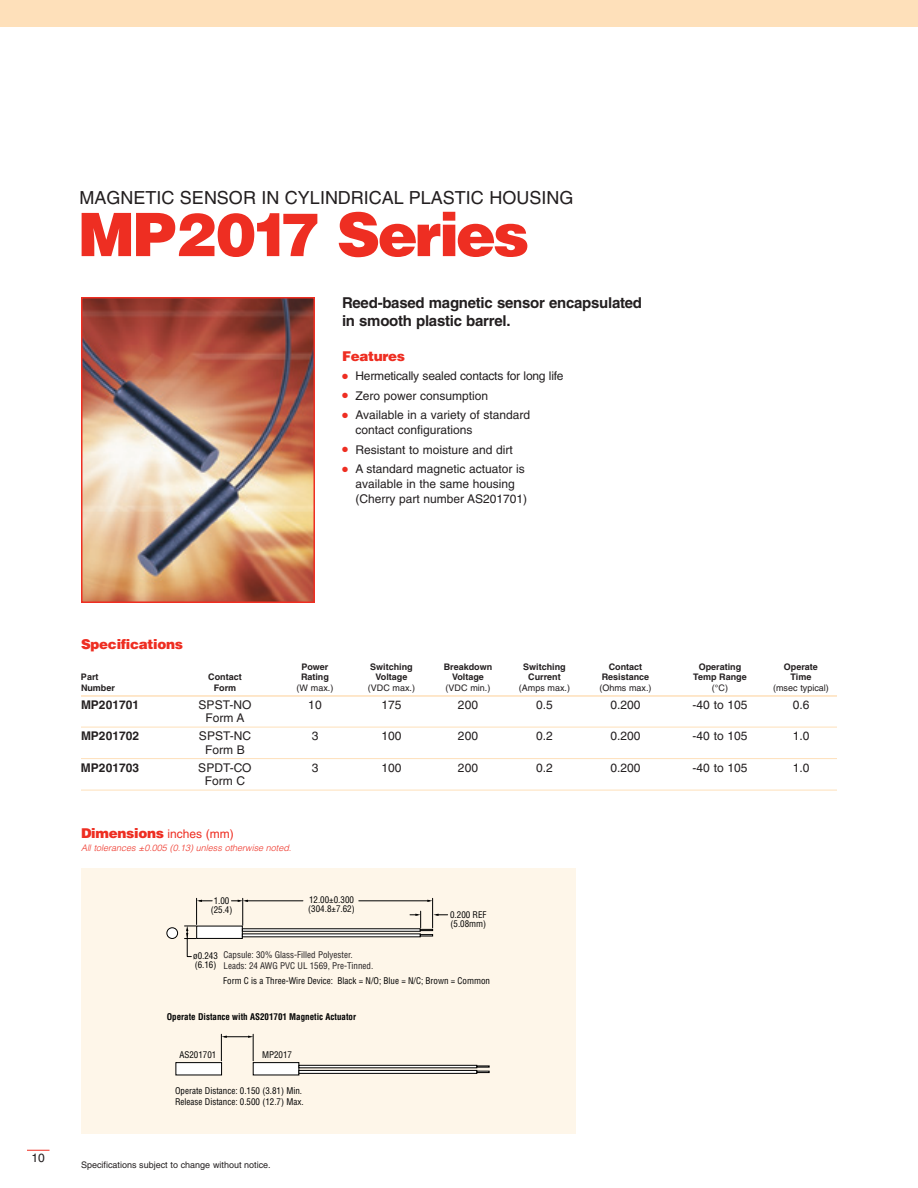
<style>
.page{position:relative;width:918px;height:1188px;background:#fff}
.page>*{position:absolute;margin:0;border:0;box-sizing:border-box;transform-origin:0 0}
.t1{font:900 60px "Helvetica";letter-spacing:-.045em;color:#ee2e22}
.t2{font:18px "Helvetica";color:#231f20}
.t3{font:700 15px/18px "Helvetica";letter-spacing:-.015em;color:#231f20}
.t4{font:900 13.5px "Helvetica";letter-spacing:-.02em;color:#ee2e22}
.t5{font:12px/19.5px "Helvetica";color:#231f20}
.t6{font:700 12px "Helvetica";color:#231f20}
.t7{font:condensed 9px/9px "Helvetica";color:#000}
.t8{font:700 9px "Helvetica";color:#231f20}
.t9{font:9px "Helvetica";color:#231f20}
.t10{font:condensed 9px/10.5px "Helvetica";color:#231f20}
.t11{font:italic 300 9px "Helvetica";color:#ee2e22}
.t12{font:700 condensed 9px "Helvetica";color:#000}
.s1{font-weight:400;font-size:12px}
</style>
<div class="page">
<div style="left:0;top:0;width:918px;height:27px;background:#fee0ba"></div>
<svg style="left:27px;top:1150px;width:23px;height:1px"></svg>
<img style="left:84px;top:300px;width:228px;height:300px">
<div style="left:81px;top:297px;width:234px;height:306px;border:2px solid #ee2e22"></div>
<hr style="left:81px;top:695px;width:756px;height:2px;background:#fee0ba">
<hr style="left:81px;top:727px;width:756px;height:1px;background:#fee0ba">
<hr style="left:81px;top:758px;width:756px;height:1px;background:#fee0ba">
<hr style="left:81px;top:790px;width:756px;height:1px;background:#fee0ba">
<div style="left:81px;top:868px;width:495px;height:266px;background:#fef6e9"></div>
<svg style="left:221px;top:1034px;width:33px;height:27px"></svg>
<div style="left:167px;top:927px;width:11px;height:12px;background:#fff;border:1px solid #000;border-radius:50%"></div>
<svg style="left:184px;top:898px;width:64px;height:59px"></svg>
<hr style="left:246px;top:901px;width:57px;height:1px;background:#000">
<hr style="left:432px;top:898px;width:1px;height:30px;background:#000">
<hr style="left:359px;top:901px;width:70px;height:1px;background:#000">
<svg style="left:242px;top:928px;width:168px;height:4px"></svg>
<hr style="left:242px;top:934px;width:179px;height:3px;background:#fff">
<svg style="left:410px;top:911px;width:38px;height:25px"></svg>
<div style="left:176px;top:1062px;width:46px;height:13px;background:#fff;border:1px solid #000"></div>
<div style="left:253px;top:1062px;width:46px;height:13px;background:#fff;border:1px solid #000"></div>
<div style="left:299px;top:1065px;width:178px;height:3px;background:#fff;border:1px solid #000"></div>
<svg style="left:299px;top:1070px;width:178px;height:4px"></svg>
<svg style="left:476px;top:1066px;width:14px;height:7px"></svg>
<h2 class="t2" style="left:80px;top:191px;width:495px">MAGNETIC SENSOR IN CYLINDRICAL PLASTIC HOUSING</h2>
<h1 class="t1" style="left:78px;top:213px;width:453px">MP2017 Series</h1>
<p class="t3" style="left:342px;top:295px;width:302px">Reed-based magnetic sensor encapsulated in smooth plastic barrel.</p>
<p class="t4" style="left:342px;top:351px;width:65px">Features</p>
<p class="t5" style="left:356px;top:367px;width:210px">Hermetically sealed contacts for long life<br>Zero power consumption<br>Available in a variety of standard</p>
<p class="t5" style="left:356px;top:421px;width:171px">contact configurations<br>Resistant to moisture and dirt<br>A standard magnetic actuator is</p>
<p class="t5" style="left:356px;top:478px;width:173px;line-height:15px">available in the same housing (Cherry part number AS201701)</p>
<p class="t5" style="left:32px;top:1149px;width:15px">10</p>
<p class="t4" style="left:81px;top:639px;width:104px">Specifications</p>
<p class="t8" style="left:301px;top:663px;width:29px">Power</p>
<p class="t8" style="left:370px;top:663px;width:44px">Switching</p>
<p class="t8" style="left:444px;top:663px;width:50px">Breakdown</p>
<p class="t8" style="left:523px;top:663px;width:44px">Switching</p>
<p class="t8" style="left:609px;top:663px;width:35px">Contact</p>
<p class="t8" style="left:699px;top:663px;width:44px">Operating</p>
<p class="t8" style="left:784px;top:663px;width:36px">Operate</p>
<p class="t8" style="left:81px;top:674px;width:19px">Part</p>
<p class="t8" style="left:208px;top:674px;width:35px">Contact</p>
<p class="t8" style="left:301px;top:674px;width:29px">Rating</p>
<p class="t8" style="left:376px;top:674px;width:33px">Voltage</p>
<p class="t8" style="left:452px;top:674px;width:33px">Voltage</p>
<p class="t8" style="left:528px;top:674px;width:34px">Current</p>
<p class="t8" style="left:602px;top:674px;width:49px">Resistance</p>
<p class="t8" style="left:693px;top:674px;width:55px">Temp Range</p>
<p class="t8" style="left:791px;top:674px;width:22px">Time</p>
<p class="t8" style="left:81px;top:684px;width:35px">Number</p>
<p class="t8" style="left:214px;top:684px;width:24px">Form</p>
<p class="t9" style="left:297px;top:684px;width:38px">(W max.)</p>
<p class="t9" style="left:368px;top:684px;width:49px">(VDC max.)</p>
<p class="t9" style="left:446px;top:684px;width:46px">(VDC min.)</p>
<p class="t9" style="left:519px;top:684px;width:53px">(Amps max.)</p>
<p class="t9" style="left:599px;top:684px;width:54px">(Ohms max.)</p>
<p class="t9" style="left:712px;top:684px;width:18px">(°C)</p>
<p class="t9" style="left:773px;top:684px;width:57px">(msec typical)</p>
<p class="t6" style="left:81px;top:700px;width:60px">MP201701</p>
<p class="t5" style="left:199px;top:696px;width:54px">SPST-NO</p>
<p class="t5" style="left:308px;top:696px;width:15px">10</p>
<p class="t5" style="left:381px;top:696px;width:22px">175</p>
<p class="t5" style="left:458px;top:696px;width:22px">200</p>
<p class="t5" style="left:536px;top:696px;width:18px">0.5</p>
<p class="t5" style="left:610px;top:696px;width:32px">0.200</p>
<p class="t5" style="left:693px;top:696px;width:56px">-40 to 105</p>
<p class="t5" style="left:793px;top:696px;width:18px">0.6</p>
<p class="t5" style="left:206px;top:709px;width:40px">Form A</p>
<p class="t6" style="left:81px;top:732px;width:60px">MP201702</p>
<p class="t5" style="left:199px;top:727px;width:54px">SPST-NC</p>
<p class="t5" style="left:312px;top:727px;width:8px">3</p>
<p class="t5" style="left:381px;top:727px;width:22px">100</p>
<p class="t5" style="left:458px;top:727px;width:22px">200</p>
<p class="t5" style="left:536px;top:727px;width:18px">0.2</p>
<p class="t5" style="left:610px;top:727px;width:32px">0.200</p>
<p class="t5" style="left:693px;top:727px;width:56px">-40 to 105</p>
<p class="t5" style="left:793px;top:727px;width:18px">1.0</p>
<p class="t5" style="left:205px;top:741px;width:41px">Form B</p>
<p class="t6" style="left:81px;top:763px;width:60px">MP201703</p>
<p class="t5" style="left:198px;top:759px;width:55px">SPDT-CO</p>
<p class="t5" style="left:312px;top:759px;width:8px">3</p>
<p class="t5" style="left:381px;top:759px;width:22px">100</p>
<p class="t5" style="left:458px;top:759px;width:22px">200</p>
<p class="t5" style="left:536px;top:759px;width:18px">0.2</p>
<p class="t5" style="left:610px;top:759px;width:32px">0.200</p>
<p class="t5" style="left:693px;top:759px;width:56px">-40 to 105</p>
<p class="t5" style="left:793px;top:759px;width:18px">1.0</p>
<p class="t5" style="left:205px;top:772px;width:42px">Form C</p>
<p class="t4" style="left:81px;top:828px;width:154px">Dimensions <span class="s1">inches (mm)</span></p>
<p class="t11" style="left:81px;top:845px;width:214px">All tolerances ±0.005 (0.13) unless otherwise noted.</p>
<p class="t7" style="left:308px;top:896px;width:48px">12.00±0.300 (304.8±7.62)</p>
<p class="t10" style="left:224px;top:951px;width:151px">Capsule: 30% Glass-Filled Polyester.<br>Leads: 24 AWG PVC UL 1569, Pre-Tinned.</p>
<p class="t7" style="left:223px;top:977px;width:268px">Form C is a Three-Wire Device: Black = N/O; Blue = N/C; Brown = Common</p>
<p class="t7" style="left:211px;top:897px;width:23px;text-align:center">1.00 (25.4)</p>
<p class="t7" style="left:193px;top:952px;width:26px">ø0.243 (6.16)</p>
<p class="t7" style="left:450px;top:911px;width:38px">0.200 REF (5.08mm)</p>
<p class="t12" style="left:167px;top:1014px;width:191px">Operate Distance with AS201701 Magnetic Actuator</p>
<p class="t7" style="left:179px;top:1051px;width:39px">AS201701</p>
<p class="t7" style="left:262px;top:1051px;width:32px">MP2017</p>
<p class="t7" style="left:175px;top:1087px;width:130px;line-height:10.5px">Operate Distance: 0.150 (3.81) Min.<br>Release Distance: 0.500 (12.7) Max.</p>
<p class="t9" style="left:81px;top:1161px;width:191px">Specifications subject to change without notice.</p>
</div>
